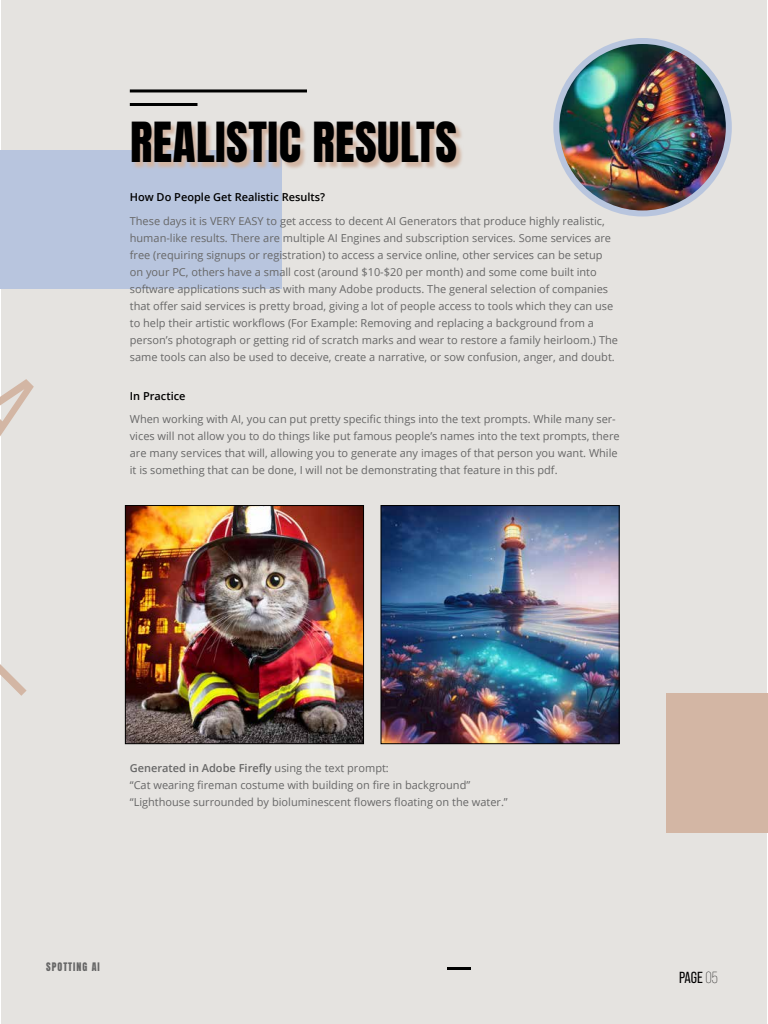
<style>
.page{position:relative;width:768px;height:1024px;background:#fff}
.page>*{position:absolute;margin:0;border:0;box-sizing:border-box;transform-origin:0 0}
.t1{font:47px "Anton";letter-spacing:.01em;color:#000}
.t2{font:16px "Bebas Neue Pro";color:#000}
.t3{font:11px/17px "Open Sans";color:#676767}
.t4{font:600 11px "Open Sans";color:#000}
.t5{font:10px "Anton";letter-spacing:.1em;color:#676767}
.s1{font-weight:600}
.s2{font-weight:300}
</style>
<div class="page">
<div style="left:1px;top:0;width:766px;height:1024px;background:#e5e3e0"></div>
<div style="left:0;top:150px;width:282px;height:140px;background:#b8c5de"></div>
<hr style="left:447px;top:967px;width:24px;height:3px;background:#000">
<hr style="left:130px;top:89px;width:177px;height:3px;background:#000">
<hr style="left:130px;top:103px;width:68px;height:3px;background:#000">
<div style="left:666px;top:694px;width:102px;height:139px;background:#d3b6a4"></div>
<img style="left:127px;top:507px;width:235px;height:235px">
<div style="left:125px;top:505px;width:239px;height:239px;border:1px solid #000"></div>
<img style="left:382px;top:507px;width:236px;height:235px">
<div style="left:380px;top:505px;width:240px;height:239px;border:1px solid #000"></div>
<img style="left:556px;top:41px;width:173px;height:173px;border-radius:86px">
<div style="left:553px;top:38px;width:179px;height:178px;border:6px solid #b8c5de;border-radius:50%"></div>
<svg style="left:134px;top:124px;width:328px;height:45px"></svg>
<h1 class="t1" style="left:130px;top:119px;width:329px">REALISTIC RESULTS</h1>
<p class="t4" style="left:130px;top:190px;width:197px">How Do People Get Realistic Results?</p>
<p class="t3" style="left:130px;top:213px;width:490px">These days it is VERY EASY to get access to decent AI Generators that produce highly realistic, human-like results. There are multiple AI Engines and subscription services. Some services are free (requiring signups or registration) to access a service online, other services can be setup on your PC, others have a small cost (around $10-$20 per month) and some come built into software applications such as with many Adobe products. The general selection of companies that offer said services is pretty broad, giving a lot of people access to tools which they can use to help their artistic workflows (For Example: Removing and replacing a background from a person’s photograph or getting rid of scratch marks and wear to restore a family heirloom.) The same tools can also be used to deceive, create a narrative, or sow confusion, anger, and doubt.</p>
<p class="t4" style="left:130px;top:389px;width:57px">In Practice</p>
<p class="t3" style="left:130px;top:411px;width:491px">When working with AI, you can put pretty specific things into the text prompts. While many ser&shy;vices will not allow you to do things like put famous people’s names into the text prompts, there are many services that will, allowing you to generate any images of that person you want. While it is something that can be done, I will not be demonstrating that feature in this pdf.</p>
<p class="t3" style="left:130px;top:760px;width:380px"><span class="s1">Generated in Adobe Firefly</span> using the text prompt:<br>“Cat wearing fireman costume with building on fire in background” “Lighthouse surrounded by bioluminescent flowers floating on the water.”</p>
<p class="t5" style="left:46px;top:962px;width:55px">SPOTTING AI</p>
<h2 class="t2" style="left:679px;top:968px;width:40px">PAGE <span class="s2">05</span></h2>
</div>
